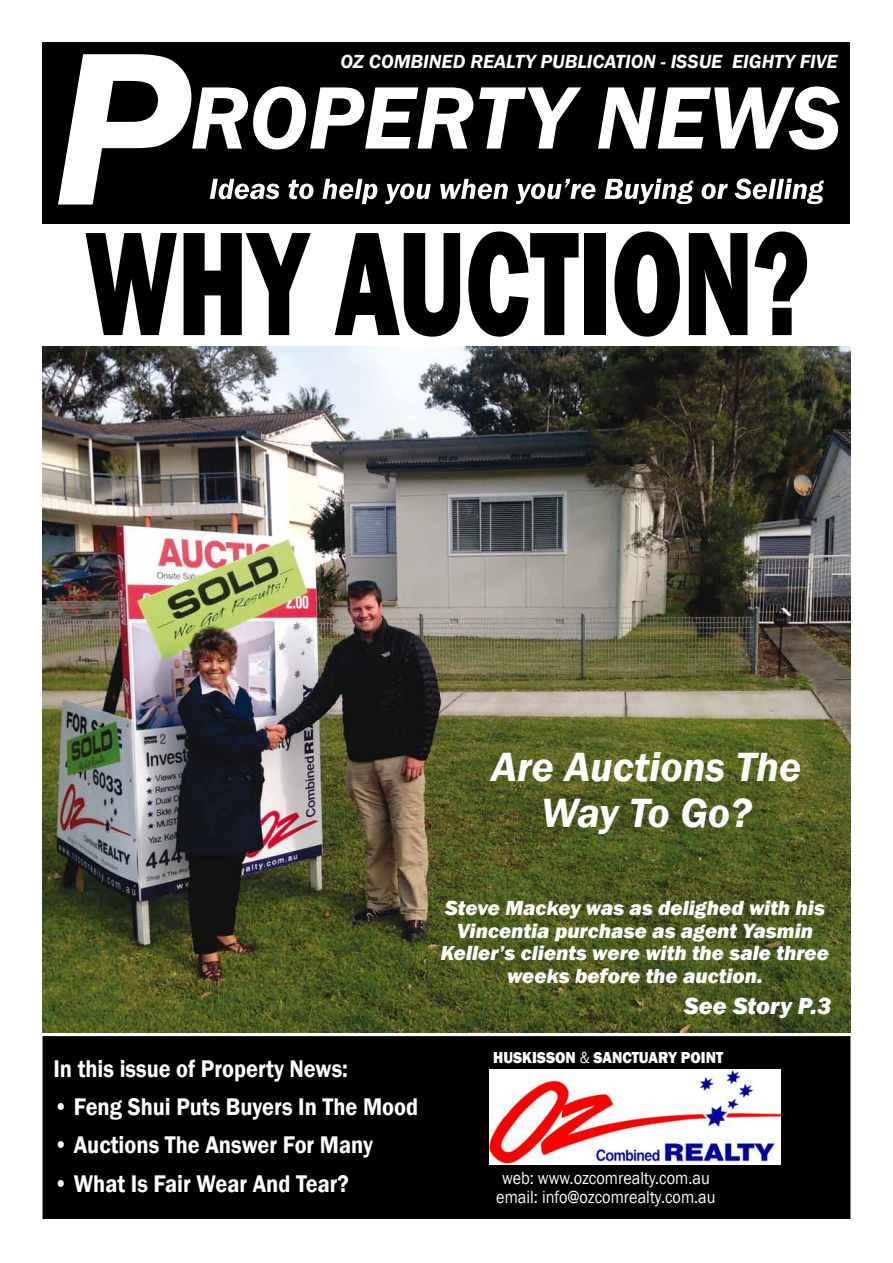
<style>
.page{position:relative;width:893px;height:1263px;background:#fff}
.page>*{position:absolute;margin:0;border:0;box-sizing:border-box;transform-origin:0 0}
.t1{font:800 153px "Franklin Gothic";color:#000;scale:.67 1}
.t2{font:italic 600 42px/46.2px "Franklin Gothic";color:#fff;text-align:center}
.t3{font:600 24.75px "Franklin Gothic";color:#fff;scale:.9 1}
.t4{font:italic 800 24px "Franklin Gothic";color:#fff}
.t5{font:italic 800 21px/22.5px "Franklin Gothic";color:#fff;text-align:center}
.t6{font:italic 600 19.5px "Franklin Gothic";color:#fff}
.t7{font:18px/19.5px "Franklin Gothic";color:#fff;text-align:center;scale:.9 1}
.t8{font:800 16.35px "Franklin Gothic";color:#fff;scale:.92 1}
.s1{font-weight:400}
</style>
<div class="page">
<img style="left:43px;top:347px;width:808px;height:686px">
<div style="left:42px;top:43px;width:808px;height:181px;background:#000"></div>
<svg style="left:58px;top:54px;width:782px;height:151px"></svg>
<div style="left:43px;top:1037px;width:807px;height:181px;background:#000"></div>
<div style="left:43px;top:1036px;width:807px;height:183px;border:2px solid #000"></div>
<img style="left:489px;top:1069px;width:291px;height:96px">
<p class="t6" style="left:340px;top:49px;width:499px">OZ COMBINED REALTY PUBLICATION - ISSUE EIGHTY FIVE</p>
<h1 class="t1" style="left:85px;top:185px;width:1083px">WHY AUCTION?</h1>
<h2 class="t2" style="left:491px;top:743px;width:312px">Are Auctions The<br>Way To Go?</h2>
<p class="t3" style="left:53px;top:1053px;width:329px">In this issue of Property News:</p>
<p class="t3" style="left:53px;top:1091px;width:407px">• Feng Shui Puts Buyers In The Mood</p>
<p class="t3" style="left:53px;top:1130px;width:357px">• Auctions The Answer For Many</p>
<p class="t3" style="left:53px;top:1168px;width:330px">• What Is Fair Wear And Tear?</p>
<p class="t5" style="left:441px;top:897px;width:390px">Steve Mackey was as delighed with his Vincentia purchase as agent Yasmin Keller’s clients were with the sale three weeks before the auction.</p>
<p class="t4" style="left:684px;top:990px;width:149px">See Story P.3</p>
<p class="t8" style="left:493px;top:1047px;width:252px">HUSKISSON <span class="s1">&amp;</span> SANCTUARY POINT</p>
<p class="t7" style="left:496px;top:1168px;width:245px">web: www.ozcomrealty.com.au email: info@ozcomrealty.com.au</p>
</div>
